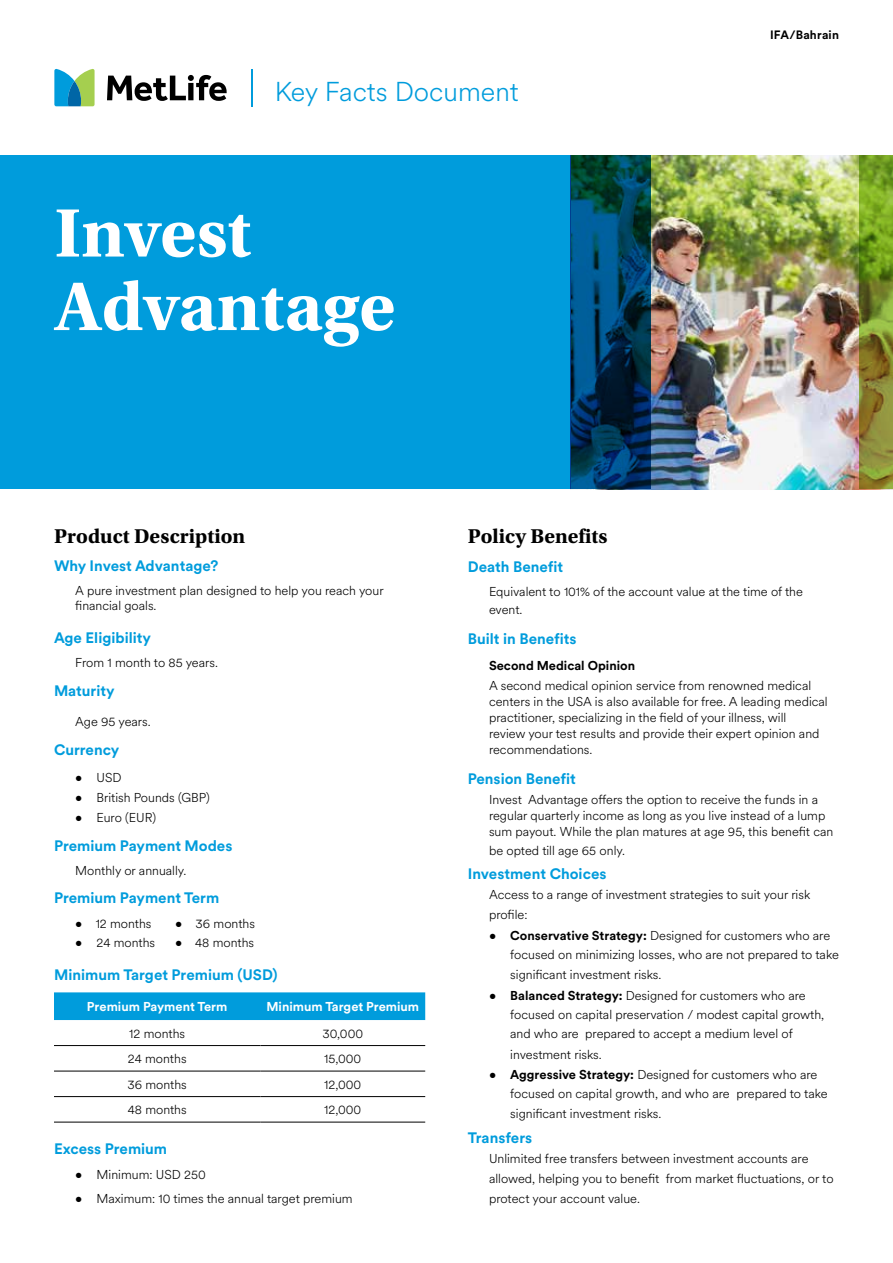
<style>
.page{position:relative;width:893px;height:1263px;background:#fff}
.page>*{position:absolute;margin:0;border:0;box-sizing:border-box;transform-origin:0 0}
.t1{font:700 72px/73.5px "Utopia Std";color:#fff}
.t2{font:300 27px "Met Life Circular";color:#009cdc}
.t3{font:700 21px "Utopia Std";color:#000}
.t4{font:700 15px "Met Life Circular";color:#009cdc}
.t5{font:300 12.75px/16px "Met Life Circular";color:#000}
.t6{font:700 12.75px "Met Life Circular";color:#fff}
.t7{font:700 12.75px "Met Life Circular";color:#000}
.t8{font:700 12px "Met Life Circular";letter-spacing:.015em;color:#000}
.s1{font-weight:700}
</style>
<div class="page">
<svg style="left:54px;top:69px;width:41px;height:37px;background:#5cb2a6"></svg>
<svg style="left:107px;top:75px;width:120px;height:26px"></svg>
<hr style="left:251px;top:69px;width:2px;height:37px;background:#009cdc">
<img style="left:651px;top:155px;width:208px;height:334px">
<div style="left:0;top:155px;width:570px;height:334px;background:#009cdc"></div>
<svg style="left:570px;top:155px;width:81px;height:334px;background:#003e61"></svg>
<svg style="left:859px;top:155px;width:34px;height:334px;background:#7d8d29"></svg>
<div style="left:54px;top:992px;width:371px;height:28px;background:#009cdc"></div>
<hr style="left:54px;top:1045px;width:206px;height:1px;background:#000">
<hr style="left:260px;top:1045px;width:165px;height:1px;background:#000">
<hr style="left:54px;top:1071px;width:206px;height:1px;background:#000">
<hr style="left:260px;top:1071px;width:165px;height:1px;background:#000">
<hr style="left:54px;top:1096px;width:206px;height:1px;background:#000">
<hr style="left:54px;top:1122px;width:206px;height:1px;background:#000">
<hr style="left:260px;top:1122px;width:165px;height:1px;background:#000">
<hr style="left:260px;top:1096px;width:165px;height:1px;background:#000">
<h2 class="t2" style="left:275px;top:73px;width:245px">Key Facts Document</h2>
<h1 class="t1" style="left:54px;top:197px;width:343px">Invest<br>Advantage</h1>
<p class="t8" style="left:770px;top:26px;width:70px">IFA/Bahrain</p>
<h3 class="t3" style="left:54px;top:524px;width:193px">Product Description</h3>
<p class="t4" style="left:54px;top:556px;width:166px">Why Invest Advantage?</p>
<p class="t5" style="left:75px;top:582px;width:310px;line-height:15.6px">A pure investment plan designed to help you reach your financial goals.</p>
<p class="t4" style="left:54px;top:628px;width:98px">Age Eligibility</p>
<p class="t5" style="left:75px;top:654px;width:144px">From 1 month to 85 years.</p>
<p class="t4" style="left:54px;top:681px;width:62px">Maturity</p>
<p class="t5" style="left:75px;top:713px;width:77px">Age 95 years.</p>
<p class="t4" style="left:54px;top:739px;width:67px">Currency</p>
<p class="t5" style="left:75px;top:769px;width:48px">• USD</p>
<p class="t5" style="left:75px;top:789px;width:136px">• British Pounds (GBP)</p>
<p class="t5" style="left:75px;top:809px;width:82px">• Euro (EUR)</p>
<p class="t4" style="left:54px;top:835px;width:180px">Premium Payment Modes</p>
<p class="t5" style="left:75px;top:861px;width:113px">Monthly or annually.</p>
<p class="t4" style="left:54px;top:888px;width:167px">Premium Payment Term</p>
<p class="t5" style="left:75px;top:914px;width:78px">• 12 months</p>
<p class="t5" style="left:175px;top:914px;width:81px">• 36 months</p>
<p class="t5" style="left:75px;top:934px;width:81px">• 24 months</p>
<p class="t5" style="left:175px;top:934px;width:81px">• 48 months</p>
<p class="t4" style="left:54px;top:964px;width:225px">Minimum Target Premium (USD)</p>
<p class="t6" style="left:87px;top:998px;width:142px">Premium Payment Term</p>
<p class="t6" style="left:266px;top:998px;width:154px">Minimum Target Premium</p>
<p class="t5" style="left:129px;top:1024px;width:57px">12 months</p>
<p class="t5" style="left:322px;top:1024px;width:42px">30,000</p>
<p class="t5" style="left:128px;top:1050px;width:60px">24 months</p>
<p class="t5" style="left:324px;top:1050px;width:39px">15,000</p>
<p class="t5" style="left:128px;top:1075px;width:61px">36 months</p>
<p class="t5" style="left:324px;top:1075px;width:39px">12,000</p>
<p class="t5" style="left:128px;top:1101px;width:61px">48 months</p>
<p class="t5" style="left:324px;top:1101px;width:39px">12,000</p>
<p class="t4" style="left:54px;top:1138px;width:115px">Excess Premium</p>
<p class="t5" style="left:75px;top:1165px;width:132px">• Minimum: USD 250</p>
<p class="t5" style="left:75px;top:1190px;width:279px">• Maximum: 10 times the annual target premium</p>
<h3 class="t3" style="left:468px;top:524px;width:141px">Policy Benefits</h3>
<p class="t4" style="left:468px;top:556px;width:97px">Death Benefit</p>
<p class="t5" style="left:489px;top:581px;width:315px;line-height:18.8px">Equivalent to 101% of the account value at the time of the event.</p>
<p class="t4" style="left:468px;top:628px;width:110px">Built in Benefits</p>
<p class="t7" style="left:489px;top:657px;width:148px">Second Medical Opinion</p>
<p class="t5" style="left:489px;top:677px;width:340px">A second medical opinion service from renowned medical centers in the USA is also available for free. A leading medical practitioner, specializing in the field of your illness, will<br>review your test results and provide their expert opinion and recommendations.</p>
<p class="t4" style="left:468px;top:768px;width:110px">Pension Benefit</p>
<p class="t5" style="left:489px;top:791px;width:346px">Invest Advantage offers the option to receive the funds in a regular quarterly income as long as you live instead of a lump sum payout. While the plan matures at age 95, this benefit can</p>
<p class="t5" style="left:489px;top:841px;width:138px">be opted till age 65 only.</p>
<p class="t4" style="left:468px;top:863px;width:140px">Investment Choices</p>
<p class="t5" style="left:489px;top:884px;width:323px;line-height:20.2px">Access to a range of investment strategies to suit your risk profile:</p>
<p class="t5" style="left:510px;top:925px;width:330px;line-height:19.8px;text-indent:-21px">• <span class="s1">Conservative Strategy:</span> Designed for customers who are focused on minimizing losses, who are not prepared to take significant investment risks.</p>
<p class="t5" style="left:510px;top:985px;width:316px;line-height:19.6px;text-indent:-21px">• <span class="s1">Balanced Strategy:</span> Designed for customers who are focused on capital preservation / modest capital growth, and who are prepared to accept a medium level of investment risks.</p>
<p class="t5" style="left:510px;top:1064px;width:319px;line-height:19.5px;text-indent:-21px">• <span class="s1">Aggressive Strategy:</span> Designed for customers who are focused on capital growth, and who are prepared to take significant investment risks.</p>
<p class="t4" style="left:468px;top:1127px;width:66px">Transfers</p>
<p class="t5" style="left:489px;top:1148px;width:346px;line-height:20.2px">Unlimited free transfers between investment accounts are allowed, helping you to benefit from market fluctuations, or to protect your account value.</p>
</div>
